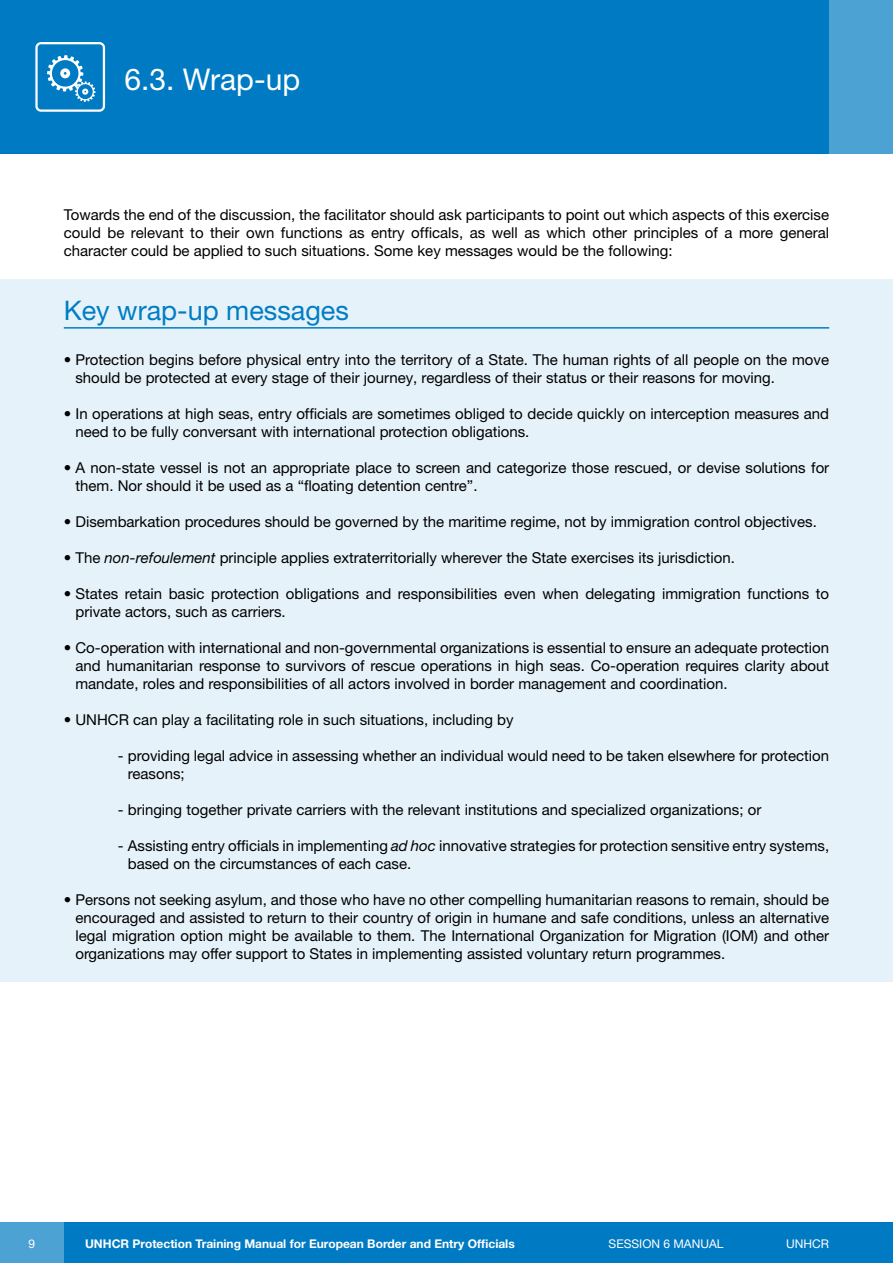
<style>
.page{position:relative;width:893px;height:1263px;background:#fff}
.page>*{position:absolute;margin:0;border:0;box-sizing:border-box;transform-origin:0 0}
.t1{font:30px "Helvetica Neue CE";color:#fff}
.t2{font:27px "Helvetica Neue CE";color:#007dc5}
.t3{font:15px/18px "Helvetica Neue CE";color:#000}
.t4{font:700 12px "Helvetica Neue CE";color:#fff}
.t5{font:12px "Helvetica Neue CE";color:#fff}
.s1{font-style:italic}
</style>
<div class="page">
<div style="left:0;top:1223px;width:893px;height:40px;background:#007ac2"></div>
<div style="left:0;top:1223px;width:64px;height:40px;background:#4da2d4"></div>
<div style="left:0;top:280px;width:893px;height:702px;background:#e6f2f9"></div>
<hr style="left:64px;top:327px;width:765px;height:2px;background:#007dc5">
<div style="left:0;top:0;width:829px;height:154px;background:#007ac2"></div>
<div style="left:829px;top:0;width:64px;height:154px;background:#4da2d4"></div>
<div style="left:35px;top:42px;width:70px;height:70px;border:2px solid #fff;border-radius:5px"></div>
<svg style="left:47px;top:55px;width:48px;height:47px"></svg>
<h1 class="t1" style="left:125px;top:62px;width:177px">6.3. Wrap-up</h1>
<p class="t3" style="left:64px;top:205px;width:767px;text-align:justify">Towards the end of the discussion, the facilitator should ask participants to point out which aspects of this exercise could be relevant to their own functions as entry officals, as well as which other principles of a more general character could be applied to such situations. Some key messages would be the following:</p>
<h2 class="t2" style="left:64px;top:294px;width:287px">Key wrap-up messages</h2>
<p class="t3" style="left:75px;top:350px;width:755px;text-indent:-12px">• Protection begins before physical entry into the territory of a State. The human rights of all people on the move should be protected at every stage of their journey, regardless of their status or their reasons for moving.</p>
<p class="t3" style="left:75px;top:404px;width:755px;text-indent:-12px">• I n operations at high seas, entry officials are sometimes obliged to decide quickly on interception measures and need to be fully conversant with international protection obligations.</p>
<p class="t3" style="left:75px;top:458px;width:755px;text-indent:-12px">• A non-state vessel is not an appropriate place to screen and categorize those rescued, or devise solutions for them. Nor should it be used as a “floating detention centre”.</p>
<p class="t3" style="left:64px;top:512px;width:755px">• Disembarkation procedures should be governed by the maritime regime, not by immigration control objectives.</p>
<p class="t3" style="left:64px;top:548px;width:673px">• The <span class="s1">non-refoulement</span> principle applies extraterritorially wherever the State exercises its jurisdiction.</p>
<p class="t3" style="left:75px;top:584px;width:755px;text-indent:-12px">• States retain basic protection obligations and responsibilities even when delegating immigration functions to private actors, such as carriers.</p>
<p class="t3" style="left:75px;top:638px;width:755px;text-align:justify;text-indent:-12px">• Co-operation with international and non-governmental organizations is essential to ensure an adequate protection and humanitarian response to survivors of rescue operations in high seas. Co-operation requires clarity about mandate, roles and responsibilities of all actors involved in border management and coordination.</p>
<p class="t3" style="left:64px;top:710px;width:451px">• UNHCR can play a facilitating role in such situations, including by</p>
<p class="t3" style="left:128px;top:746px;width:703px;text-indent:-10px">- providing legal advice in assessing whether an individual would need to be taken elsewhere for protection reasons;</p>
<p class="t3" style="left:118px;top:800px;width:645px">- bringing together private carriers with the relevant institutions and specialized organizations; or</p>
<p class="t3" style="left:128px;top:836px;width:703px;text-indent:-10px">- Assisting entry officials in implementing <span class="s1">ad hoc</span> innovative strategies for protection sensitive entry systems, based on the circumstances of each case.</p>
<p class="t3" style="left:75px;top:890px;width:755px;text-align:justify;text-indent:-12px">• Persons not seeking asylum, and those who have no other compelling humanitarian reasons to remain, should be encouraged and assisted to return to their country of origin in humane and safe conditions, unless an alternative legal migration option might be available to them. The I nternational Organization for Migration (IOM) and other organizations may offer support to States in implementing assisted voluntary return programmes.</p>
<p class="t5" style="left:29px;top:1236px;width:8px">9</p>
<p class="t4" style="left:85px;top:1236px;width:431px">UNHCR Protection Training Manual for European Border and Entry Officials</p>
<p class="t5" style="left:609px;top:1236px;width:16px">Sess</p>
<p class="t5" style="left:639px;top:1236px;width:54px">ion 6 Manua</p>
<p class="t5" style="left:717px;top:1236px;width:8px">l</p>
<p class="t5" style="left:786px;top:1236px;width:44px">UNHCR</p>
</div>
